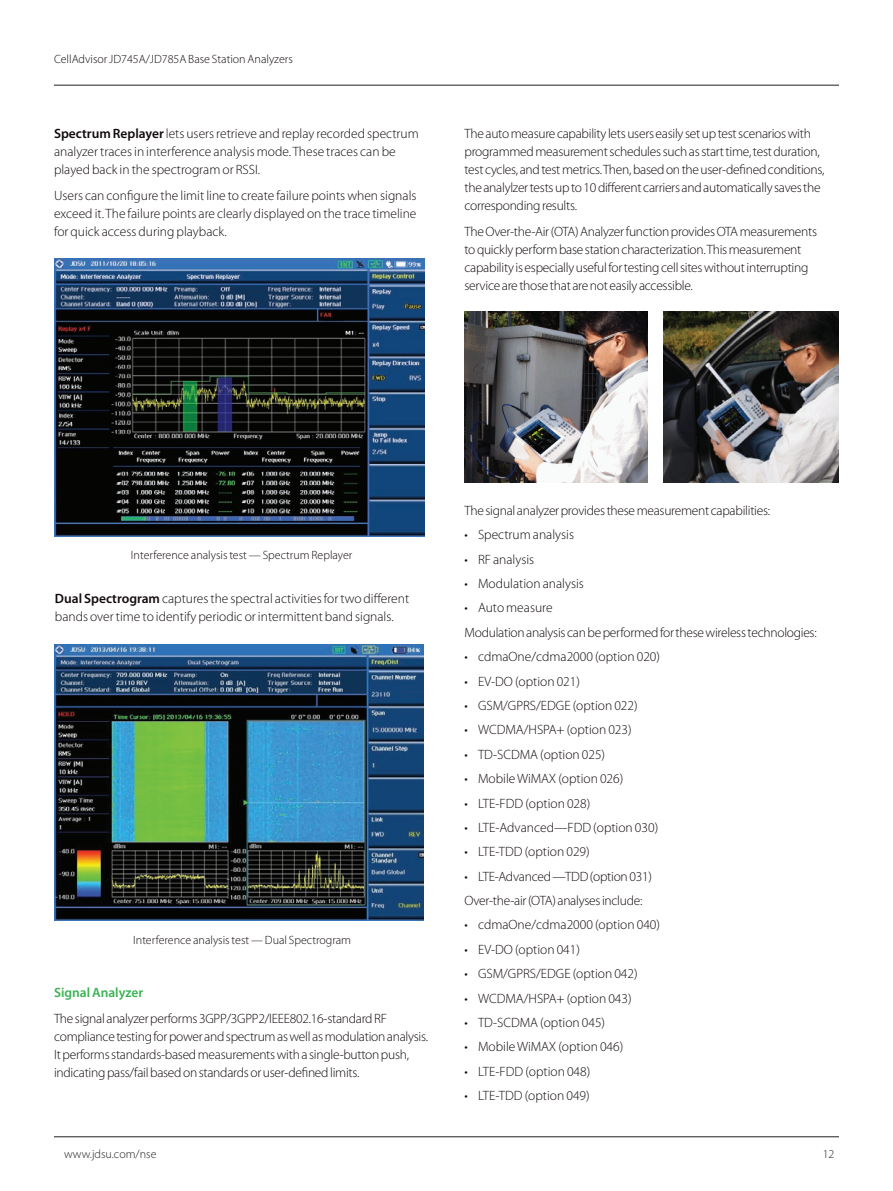
<style>
.page{position:relative;width:893px;height:1191px;background:#fff}
.page>*{position:absolute;margin:0;border:0;box-sizing:border-box;transform-origin:0 0}
.t1{font:300 13.5px/18px "Myriad Pro";letter-spacing:-.02em;color:#110a0c}
.t2{font:300 13.5px/18px "Myriad Pro";color:#110a0c}
.t3{font:600 13.5px "Myriad Pro";color:#39b253}
.t4{font:300 12px "Myriad Pro";color:#110a0c}
.t5{font:300 12px "Myriad Pro";color:#231f20}
.s1{font-weight:600}
</style>
<div class="page">
<hr style="left:54px;top:85px;width:785px;height:1px;background:#231f20">
<hr style="left:54px;top:1136px;width:785px;height:1px;background:#231f20">
<img style="left:54px;top:259px;width:370px;height:277px">
<img style="left:55px;top:644px;width:368px;height:276px">
<img style="left:663px;top:311px;width:176px;height:172px">
<img style="left:464px;top:311px;width:184px;height:172px">
<p class="t4" style="left:54px;top:52px;width:240px">CellAdvisor JD745A/JD785A Base Station Analyzers</p>
<p class="t2" style="left:54px;top:124px;width:366px"><span class="s1">Spectrum Replayer</span>lets users retrieve and replay recorded spectrum analyzer traces in interference analysis mode. These traces can be played back in the spectrogram or RSSI.</p>
<p class="t1" style="left:54px;top:187px;width:364px;text-align:justify">Users can configure the limit line to create failure points when signals exceed it. The failure points are clearly displayed on the trace timeline for quick access during playback.</p>
<p class="t1" style="left:464px;top:124px;width:361px">The auto measure capability lets users easily set up test scenarios with programmed measurement schedules such as start time, test duration, test cycles, and test metrics. Then, based on the user-defined conditions, the analylzer tests up to 10 different carriers and automatically saves the corresponding results.</p>
<p class="t1" style="left:464px;top:223px;width:354px">The Over-the-Air (OTA) Analyzer function provides OTA measurements to quickly perform base station characterization. This measurement capability is especially useful for testing cell sites without interrupting service are those that are not easily accessible.</p>
<p class="t4" style="left:131px;top:547px;width:223px">Interference analysis test — Spectrum Replayer</p>
<p class="t2" style="left:55px;top:589px;width:356px"><span class="s1">Dual Spectrogram</span> captures the spectral activities for two different bands over time to identify periodic or intermittent band signals.</p>
<p class="t4" style="left:133px;top:933px;width:219px">Interference analysis test — Dual Spectrogram</p>
<p class="t3" style="left:54px;top:983px;width:91px">Signal Analyzer</p>
<p class="t1" style="left:54px;top:1009px;width:376px">The signal analyzer performs 3GPP/3GPP2/IEEE802.16-standard RF compliance testing for power and spectrum as well as modulation analysis.<br>It performs standards-based measurements with a single-button push, indicating pass/fail based on standards or user-defined limits.</p>
<p class="t5" style="left:64px;top:1147px;width:94px">www.jdsu.com/nse</p>
<p class="t1" style="left:464px;top:501px;width:307px">The signal analyzer provides these measurement capabilities:</p>
<p class="t2" style="left:464px;top:525px;width:111px">• Spectrum analysis</p>
<p class="t2" style="left:464px;top:550px;width:71px">• RF analysis</p>
<p class="t2" style="left:464px;top:574px;width:121px">• Modulation analysis</p>
<p class="t1" style="left:464px;top:595px;width:354px;line-height:24.5px">• Auto measure<br>Modulation analysis can be performed for these wireless technologies:</p>
<p class="t2" style="left:464px;top:647px;width:197px">• cdmaOne/cdma2000 (option 020)</p>
<p class="t2" style="left:464px;top:672px;width:117px">• EV-DO (option 021)</p>
<p class="t2" style="left:464px;top:696px;width:175px">• GSM/GPRS/EDGE (option 022)</p>
<p class="t2" style="left:464px;top:720px;width:169px">• WCDMA/HSPA+ (option 023)</p>
<p class="t2" style="left:464px;top:745px;width:142px">• TD-SCDMA (option 025)</p>
<p class="t2" style="left:464px;top:769px;width:160px">• Mobile WiMAX (option 026)</p>
<p class="t2" style="left:464px;top:794px;width:127px">• LTE-FDD (option 028)</p>
<p class="t2" style="left:464px;top:818px;width:195px">• LTE-Advanced—FDD (option 030)</p>
<p class="t2" style="left:464px;top:842px;width:127px">• LTE-TDD (option 029)</p>
<p class="t1" style="left:464px;top:864px;width:189px;line-height:24.5px">• LTE-Advanced —TDD (option 031)<br>Over-the-air (OTA) analyses include:</p>
<p class="t2" style="left:464px;top:916px;width:197px">• cdmaOne/cdma2000 (option 040)</p>
<p class="t2" style="left:464px;top:940px;width:117px">• EV-DO (option 041)</p>
<p class="t2" style="left:464px;top:964px;width:175px">• GSM/GPRS/EDGE (option 042)</p>
<p class="t2" style="left:464px;top:989px;width:169px">• WCDMA/HSPA+ (option 043)</p>
<p class="t2" style="left:464px;top:1013px;width:142px">• TD-SCDMA (option 045)</p>
<p class="t2" style="left:464px;top:1037px;width:160px">• Mobile WiMAX (option 046)</p>
<p class="t2" style="left:464px;top:1062px;width:127px">• LTE-FDD (option 048)</p>
<p class="t2" style="left:464px;top:1086px;width:127px">• LTE-TDD (option 049)</p>
<p class="t5" style="left:823px;top:1147px;width:13px">12</p>
</div>
